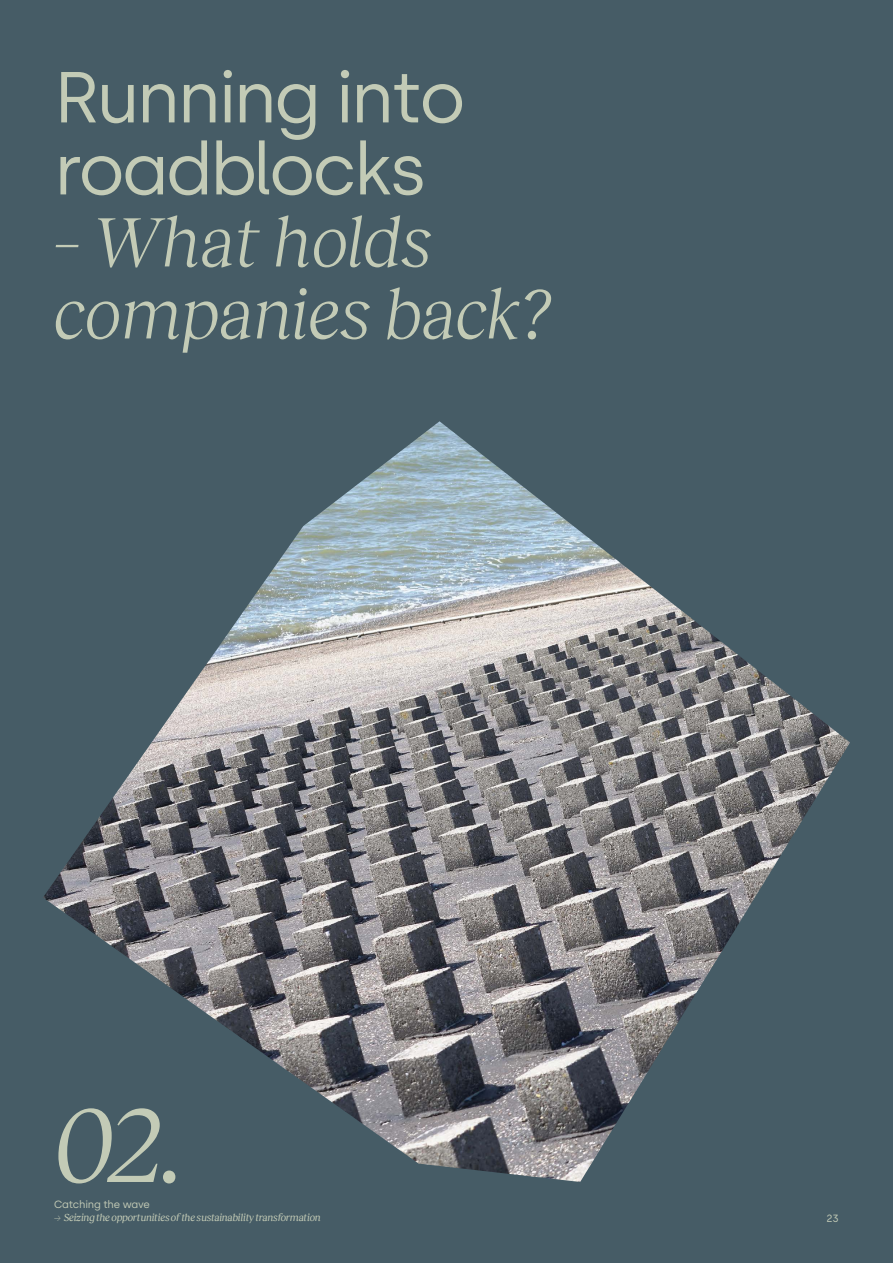
<style>
.page{position:relative;width:893px;height:1263px;background:#465c66}
.page>*{position:absolute;margin:0;border:0;box-sizing:border-box;transform-origin:0 0}
.Divider_page_chapter_number{font:italic 300 108px "Reckless";color:#c3cbb6}
.Divider_page_title_2{font:italic 300 72px/72px "Reckless";letter-spacing:-.005em;color:#c3cbb6}
.Divider_page_title_1{font:72px/72px "Silka";letter-spacing:-.04em;color:#c3cbb6}
.t1{font:italic 10.5px "Reckless";letter-spacing:-.02em;color:#c3cbb6}
.t2{font:10.5px "Silka";letter-spacing:-.02em;color:#c3cbb6}
</style>
<div class="page">
<img style="left:43px;top:421px;width:807px;height:761px">
<p class="Divider_page_title_1" style="left:54px;top:61px;width:413px">Running into roadblocks</p>
<p class="Divider_page_title_2" style="left:54px;top:200px;width:497px">– What holds companies back?</p>
<p class="Divider_page_chapter_number" style="left:54px;top:1067px;width:131px">02.</p>
<p class="t2" style="left:54px;top:1198px;width:97px">Catching the wave</p>
<p class="t1" style="left:54px;top:1210px;width:268px">→ Seizing the opportunities of the sustainability transformation</p>
<p class="t2" style="left:827px;top:1212px;width:14px">23</p>
</div>
